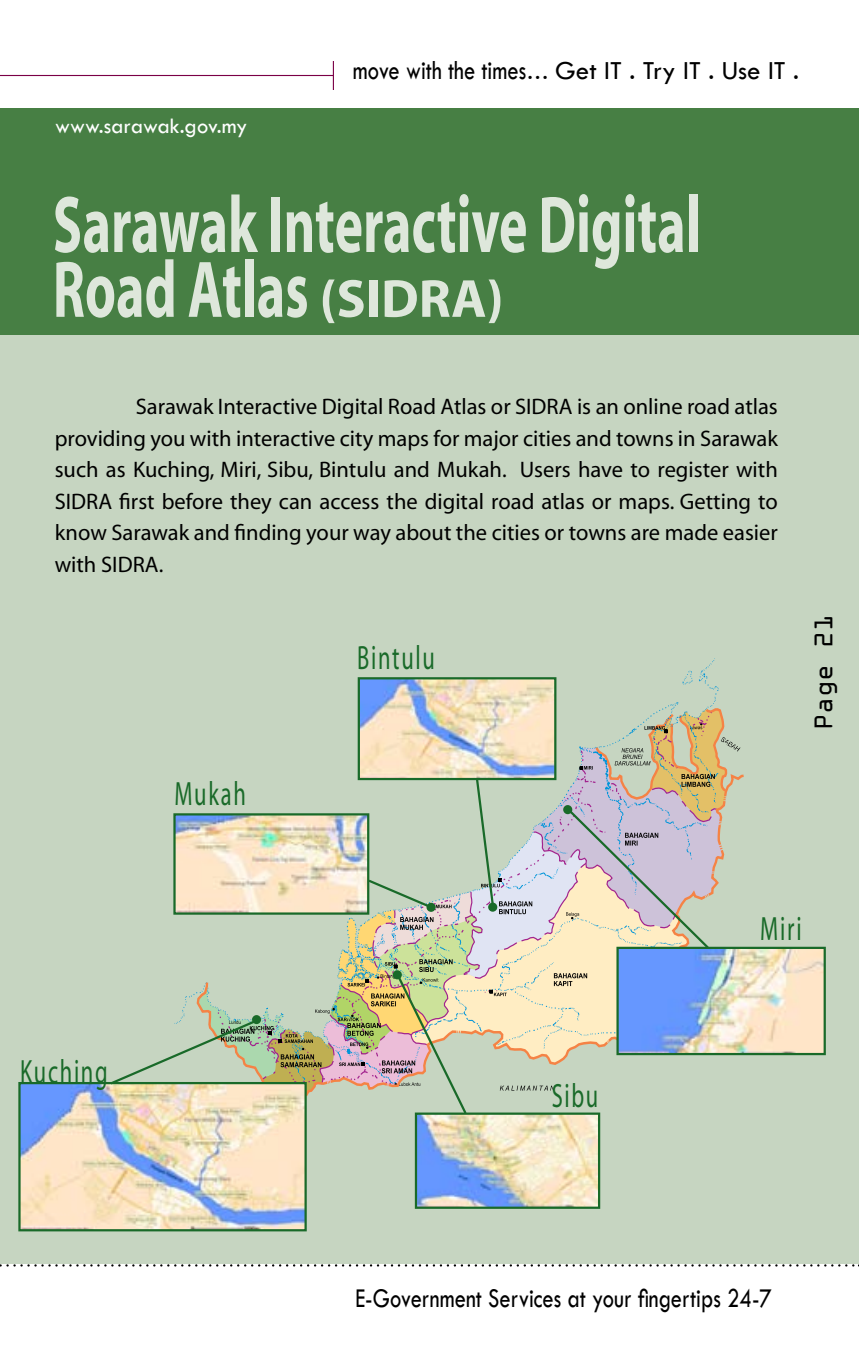
<style>
.page{position:relative;width:859px;height:1345px;background:#fff}
.page>*{position:absolute;margin:0;border:0;box-sizing:border-box;transform-origin:0 0}
.t1{font:700 81px/64.8px "Myriad";color:#dee7db;scale:.67 1}
.t2{font:33.75px "Myriad";letter-spacing:.075em;color:#196a29;scale:.67 1}
.t3{font:28.12px "Tw Cen";color:#000;scale:.8 1}
.t4{font:27px "Tw Cen";color:#000}
.t5{font:27px "OCRA Extended";color:#000}
.t6{font:22.5px/31.5px "Myriad";color:#000;text-align:justify}
.t7{font:22.5px "Tw Cen";color:#fff}
.s1{font-size:28.12px}
.s2{font-size:22.5px}
.s3{font-size:54px}
</style>
<div class="page">
<hr style="left:0;top:75px;width:333px;height:1px;background:#7b0046">
<svg style="left:333px;top:61px;width:1px;height:29px"></svg>
<svg style="left:0;top:1264px;width:859px;height:2px"></svg>
<div style="left:0;top:335px;width:859px;height:929px;background:#c6d5c1"></div>
<div style="left:0;top:108px;width:859px;height:226px;background:#477f44"></div>
<svg style="left:682px;top:670px;width:10px;height:14px"></svg>
<img style="left:740px;top:949px;width:82px;height:103px">
<div style="left:616px;top:946px;width:209px;height:109px;border:2px solid #196a29"></div>
<img style="left:361px;top:680px;width:192px;height:26px">
<div style="left:358px;top:677px;width:198px;height:103px;border:2px solid #196a29"></div>
<img style="left:418px;top:1116px;width:179px;height:89px">
<div style="left:415px;top:1112px;width:185px;height:96px;border:2px solid #196a29"></div>
<img style="left:21px;top:1085px;width:283px;height:143px">
<div style="left:18px;top:1082px;width:289px;height:149px;border:2px solid #196a29"></div>
<img style="left:108px;top:706px;width:632px;height:410px">
<div style="left:488px;top:902px;width:9px;height:9px;background:#196a29;border-radius:50%"></div>
<div style="left:393px;top:970px;width:9px;height:9px;background:#196a29;border-radius:50%"></div>
<div style="left:426px;top:902px;width:9px;height:10px;background:#196a29;border-radius:50%"></div>
<p class="t7" style="left:55px;top:112px;width:194px">www.sarawak.gov.my</p>
<p class="t4" style="left:353px;top:54px;width:448px"><span class="s1">move with the times</span><span class="s2">…</span> Get IT . Try IT . Use IT .</p>
<h1 class="t1" style="left:53px;top:195px;width:968px">Sarawak Interactive Digital<br>Road Atlas <span class="s3">(SIDRA)</span></h1>
<p class="t6" style="left:55px;top:392px;width:724px;text-indent:81px">Sarawak Interactive Digital Road Atlas or SIDRA is an online road atlas providing you with interactive city maps for major cities and towns in Sarawak such as Kuching, Miri, Sibu, Bintulu and Mukah. Users have to register with SIDRA first before they can access the digital road atlas or maps. Getting to know Sarawak and finding your way about the cities or towns are made easier with SIDRA.</p>
<h2 class="t2" style="left:174px;top:776px;width:108px">Mukah</h2>
<h2 class="t2" style="left:357px;top:641px;width:117px">Bintulu</h2>
<p class="t5" style="left:809px;top:730px;width:116px;rotate:-90deg">Page 21</p>
<h2 class="t2" style="left:760px;top:911px;width:63px">Miri</h2>
<h2 class="t2" style="left:20px;top:1054px;width:132px">Kuching</h2>
<h2 class="t2" style="left:551px;top:1079px;width:71px">Sibu</h2>
<p class="t3" style="left:355px;top:1281px;width:522px">E-Government Services at your fingertips 24-7</p>
</div>
